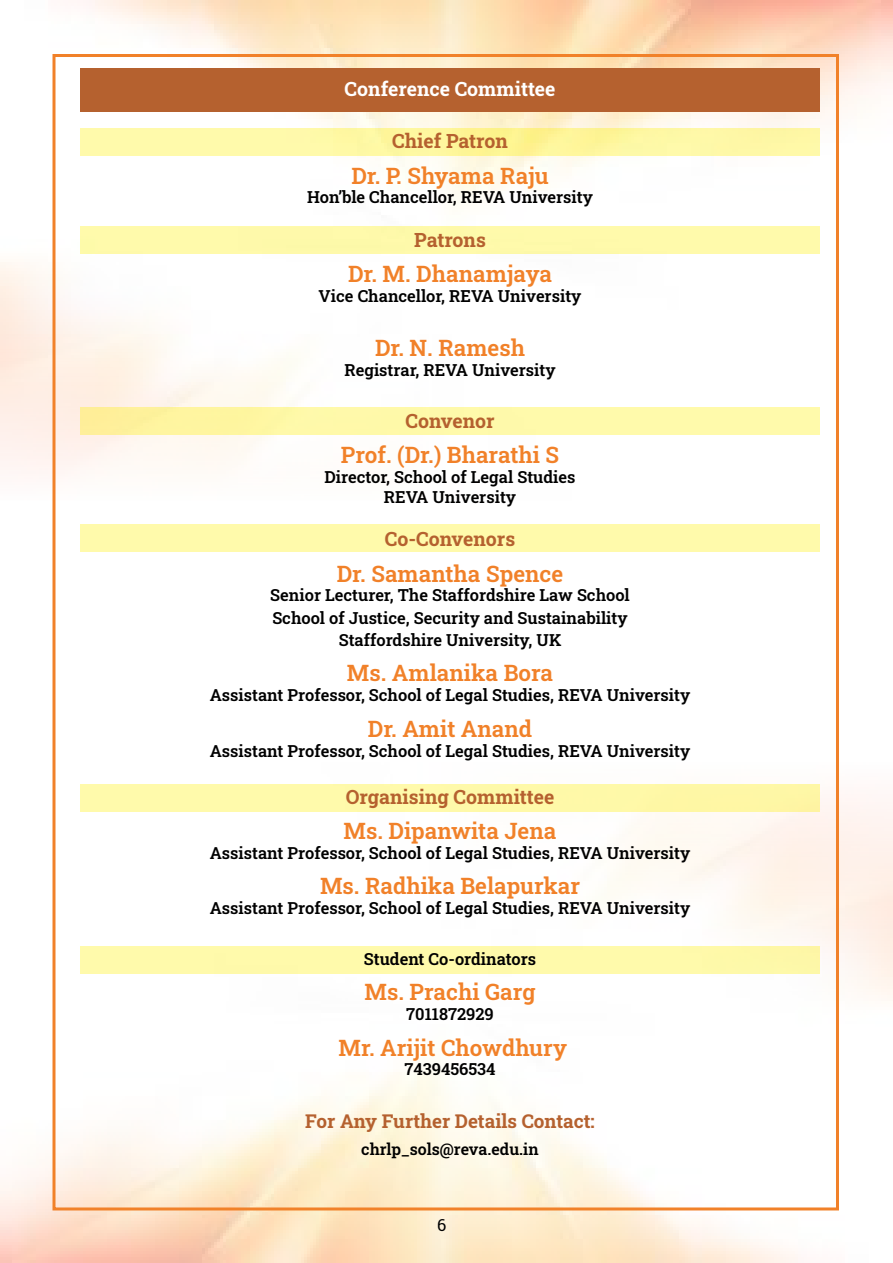
<style>
.page{position:relative;width:893px;height:1263px;background:#fff}
.page>*{position:absolute;margin:0;border:0;box-sizing:border-box;transform-origin:0 0}
.t1{font:600 22.5px "Roboto Slab";color:#f18129}
.t2{font:700 19.5px "Roboto Slab";color:#b5612f}
.t3{font:700 19.5px "Roboto Slab";color:#fff}
.t4{font:700 18.9px "Roboto Slab";color:#b5612f}
.t5{font:600 16.5px/22.4px "Roboto Slab";color:#000;text-align:center}
.t6{font:16.5px "Roboto Slab";color:#000}
.t7{font:600 16.05px "Roboto Slab";color:#000}
</style>
<div class="page">
<svg style="left:80px;top:128px;width:740px;height:28px;fill:#fff8a6"></svg>
<div style="left:80px;top:226px;width:740px;height:28px;background:#fffaab"></div>
<div style="left:80px;top:407px;width:740px;height:28px;background:linear-gradient(to right,#fef39f,#fffcaf)"></div>
<div style="left:80px;top:524px;width:740px;height:28px;background:#fffaab"></div>
<div style="left:80px;top:783px;width:740px;height:28px;background:#fff9aa"></div>
<div style="left:80px;top:946px;width:740px;height:28px;background:#fffaab"></div>
<div style="left:80px;top:68px;width:740px;height:44px;background:#b5612f"></div>
<p class="t3" style="left:345px;top:75px;width:212px">Conference Committee</p>
<p class="t2" style="left:392px;top:128px;width:117px">Chief Patron</p>
<h1 class="t1" style="left:351px;top:160px;width:199px">Dr. P. Shyama Raju</h1>
<p class="t5" style="left:307px;top:186px;width:287px">Hon’ble Chancellor, REVA University</p>
<p class="t2" style="left:414px;top:226px;width:73px">Patrons</p>
<h1 class="t1" style="left:348px;top:258px;width:206px">Dr. M. Dhanamjaya</h1>
<p class="t5" style="left:319px;top:284px;width:264px">Vice Chancellor, REVA University</p>
<h1 class="t1" style="left:375px;top:332px;width:151px">Dr. N. Ramesh</h1>
<p class="t5" style="left:344px;top:358px;width:213px">Registrar, REVA University</p>
<p class="t2" style="left:405px;top:407px;width:91px">Convenor</p>
<h1 class="t1" style="left:341px;top:440px;width:220px">Prof. (Dr.) Bharathi S</h1>
<p class="t5" style="left:325px;top:467px;width:252px;line-height:19.8px">Director, School of Legal Studies<br>REVA University</p>
<p class="t2" style="left:385px;top:526px;width:132px">Co-Convenors</p>
<h1 class="t1" style="left:337px;top:558px;width:228px">Dr. Samantha Spence</h1>
<p class="t5" style="left:270px;top:584px;width:361px">Senior Lecturer, The Staffordshire Law School<br>School of Justice, Security and Sustainability<br>Staffordshire University, UK</p>
<h1 class="t1" style="left:347px;top:658px;width:208px">Ms. Amlanika Bora</h1>
<p class="t5" style="left:210px;top:684px;width:482px">Assistant Professor, School of Legal Studies, REVA University</p>
<h1 class="t1" style="left:368px;top:713px;width:166px">Dr. Amit Anand</h1>
<p class="t5" style="left:210px;top:739px;width:482px">Assistant Professor, School of Legal Studies, REVA University</p>
<p class="t2" style="left:346px;top:783px;width:210px">Organising Committee</p>
<h1 class="t1" style="left:344px;top:815px;width:214px">Ms. Dipanwita Jena</h1>
<p class="t5" style="left:210px;top:841px;width:482px">Assistant Professor, School of Legal Studies, REVA University</p>
<h1 class="t1" style="left:320px;top:871px;width:262px">Ms. Radhika Belapurkar</h1>
<p class="t5" style="left:210px;top:896px;width:482px">Assistant Professor, School of Legal Studies, REVA University</p>
<p class="t5" style="left:364px;top:947px;width:174px">Student Co-ordinators</p>
<h1 class="t1" style="left:365px;top:977px;width:172px">Ms. Prachi Garg</h1>
<p class="t5" style="left:406px;top:1002px;width:89px">7011872929</p>
<h1 class="t1" style="left:339px;top:1032px;width:230px">Mr. Arijit Chowdhury</h1>
<p class="t5" style="left:405px;top:1058px;width:92px">7439456534</p>
<p class="t4" style="left:305px;top:1108px;width:291px">For Any Further Details Contact:</p>
<p class="t7" style="left:361px;top:1138px;width:179px">chrlp_sols@reva.edu.in</p>
<p class="t6" style="left:437px;top:1214px;width:11px">6</p>
</div>
